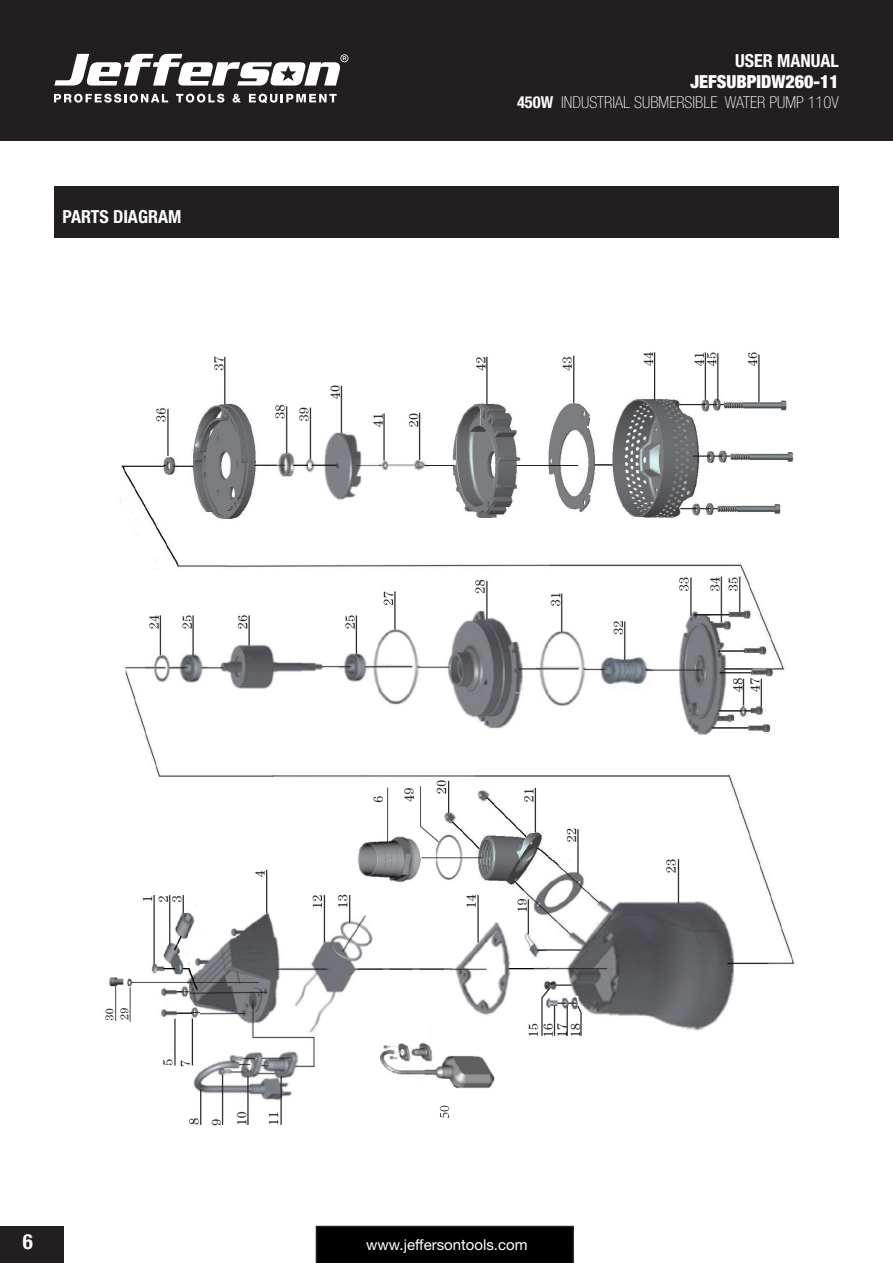
<style>
.page{position:relative;width:893px;height:1263px;background:#fff}
.page>*{position:absolute;margin:0;border:0;box-sizing:border-box;transform-origin:0 0}
.t1{font:700 condensed 21px "Helvetica Neue LT Std";color:#fff}
.t2{font:700 condensed 18px "Helvetica Neue LT Std";color:#fff}
.t3{font:900 condensed 18px "Helvetica Neue LT Std";color:#fff}
.t4{font:100 condensed 16.5px "Helvetica Neue LT Std";color:#fff}
.t5{font:15px "Helvetica Neue LT Std";color:#fff}
.s1{font-weight:700}
</style>
<div class="page">
<div style="left:0;top:0;width:892px;height:141px;background:#231f20"></div>
<svg style="left:316px;top:1226px;width:258px;height:37px;background:#010101"></svg>
<div style="left:0;top:1226px;width:63px;height:37px;background:#231f20"></div>
<svg style="left:54px;top:94px;width:114px;height:9px"></svg>
<svg style="left:176px;top:94px;width:48px;height:9px"></svg>
<svg style="left:233px;top:94px;width:8px;height:9px"></svg>
<svg style="left:249px;top:94px;width:88px;height:9px"></svg>
<svg style="left:54px;top:54px;width:294px;height:32px"></svg>
<div style="left:54px;top:186px;width:785px;height:51px;background:#231f20"></div>
<img style="left:105px;top:352px;width:690px;height:774px">
<p class="t2" style="left:63px;top:206px;width:120px">PARTS DIAGRAM</p>
<p class="t2" style="left:735px;top:49px;width:105px">USER MANUAL</p>
<p class="t3" style="left:690px;top:71px;width:150px">JEFSUBPIDW260-11</p>
<p class="t4" style="left:517px;top:93px;width:323px"><span class="s1">450W</span> INDUSTRIAL SUBMERSIBLE WATER PUMP 110V</p>
<p class="t1" style="left:23px;top:1229px;width:12px">6</p>
<p class="t5" style="left:366px;top:1235px;width:163px">www.jeffersontools.com</p>
</div>
